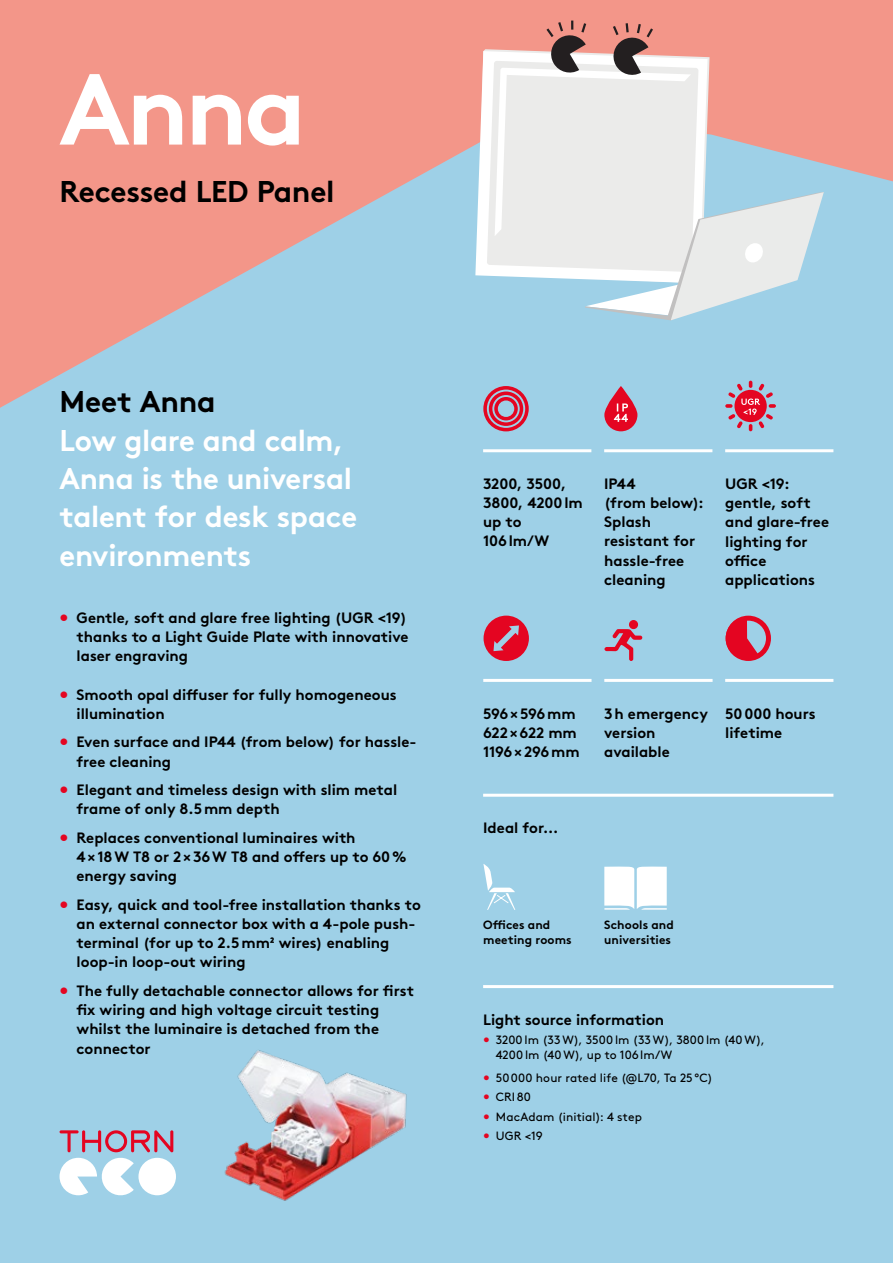
<style>
.page{position:relative;width:893px;height:1263px;background:#9ed0e7}
.page>*{position:absolute;margin:0;border:0;box-sizing:border-box;transform-origin:0 0}
.t1{font:700 100.65px "Brown";color:#fff}
.t2{font:700 30px/38.2px "Brown";letter-spacing:-.01em;color:#fff}
.t3{font:700 30px "Brown";letter-spacing:-.005em;color:#000}
.t4{font:700 15px/19.2px "Brown";color:#000}
.t5{font:700 15px/19.2px "Brown";letter-spacing:-.025em;color:#000}
.t6{font:12px/14.9px "Brown";letter-spacing:.005em;color:#000}
.t7{font:700 12px/14.9px "Brown";letter-spacing:.01em;color:#000}
.s1{color:#e40521}
</style>
<div class="page">
<svg style="left:0;top:0;width:893px;height:408px;fill:#f39689"></svg>
<hr style="left:483px;top:985px;width:350px;height:3px;background:#fff">
<hr style="left:483px;top:794px;width:350px;height:3px;background:#fff">
<svg style="left:725px;top:381px;width:51px;height:50px"></svg>
<svg style="left:483px;top:386px;width:46px;height:45px"></svg>
<svg style="left:483px;top:616px;width:46px;height:45px"></svg>
<svg style="left:604px;top:629px;width:38px;height:32px"></svg>
<div style="left:629px;top:620px;width:9px;height:9px;background:#e40521;border-radius:50%"></div>
<svg style="left:726px;top:617px;width:33px;height:43px"></svg>
<div style="left:726px;top:616px;width:45px;height:45px;border:5px solid #e40521;border-radius:50%"></div>
<svg style="left:483px;top:864px;width:32px;height:46px"></svg>
<svg style="left:604px;top:866px;width:63px;height:44px"></svg>
<hr style="left:725px;top:449px;width:108px;height:3px;background:#fff">
<hr style="left:725px;top:679px;width:108px;height:3px;background:#fff">
<hr style="left:604px;top:679px;width:109px;height:3px;background:#fff">
<hr style="left:483px;top:449px;width:108px;height:3px;background:#fff">
<hr style="left:483px;top:679px;width:108px;height:3px;background:#fff">
<hr style="left:604px;top:449px;width:108px;height:3px;background:#fff">
<svg style="left:604px;top:386px;width:33px;height:45px"></svg>
<svg style="left:614px;top:403px;width:14px;height:19px"></svg>
<img style="left:224px;top:1050px;width:183px;height:151px">
<svg style="left:475px;top:51px;width:12px;height:232px;fill:#fff"></svg>
<svg style="left:487px;top:21px;width:337px;height:299px"></svg>
<div style="left:138px;top:1158px;width:38px;height:37px;background:#fff;border-radius:50%"></div>
<svg style="left:60px;top:1130px;width:113px;height:65px"></svg>
<h1 class="t1" style="left:60px;top:28px;width:248px">Anna</h1>
<h2 class="t3" style="left:60px;top:167px;width:277px">Recessed LED Panel</h2>
<h2 class="t3" style="left:60px;top:378px;width:158px">Meet Anna</h2>
<h2 class="t2" style="left:60px;top:418px;width:299px">Low glare and calm,<br>Anna is the universal talent for desk space environments</h2>
<p class="t4" style="left:77px;top:606px;width:333px;text-align:justify;text-indent:-17px"><span class="s1">•</span> Gentle, soft and glare free lighting (UGR &lt;19) thanks to a Light Guide Plate with innovative laser engraving</p>
<p class="t4" style="left:77px;top:683px;width:322px;text-indent:-17px"><span class="s1">•</span> Smooth opal diffuser for fully homogeneous illumination</p>
<p class="t4" style="left:77px;top:731px;width:342px;text-indent:-17px"><span class="s1">•</span> Even surface and IP44 (from below) for hassle&shy;free cleaning</p>
<p class="t4" style="left:77px;top:779px;width:322px;text-indent:-17px"><span class="s1">•</span> Elegant and timeless design with slim metal frame of only 8.5mm depth</p>
<p class="t4" style="left:77px;top:827px;width:332px;text-indent:-17px"><span class="s1">•</span> Replaces conventional luminaires with<br>4×18W T8 or 2×36W T8 and offers up to 60% energy saving</p>
<p class="t4" style="left:77px;top:894px;width:346px;text-indent:-17px"><span class="s1">•</span> Easy, quick and tool-free installation thanks to an external connector box with a 4-pole push&shy;terminal (for up to 2.5mm² wires) enabling loop-in loop-out wiring</p>
<p class="t4" style="left:77px;top:980px;width:339px;text-indent:-17px"><span class="s1">•</span> The fully detachable connector allows for first fix wiring and high voltage circuit testing whilst the luminaire is detached from the connector</p>
<p class="t4" style="left:483px;top:473px;width:101px">3200, 3500,<br>3800, 4200lm up to<br>106lm/W</p>
<p class="t4" style="left:604px;top:473px;width:101px">IP44<br>(from below):<br>Splash resistant for hassle-free cleaning</p>
<p class="t4" style="left:725px;top:473px;width:105px">UGR &lt;19: gentle, soft and glare-free lighting for office applications</p>
<p class="t5" style="left:483px;top:702px;width:98px">596×596mm<br>622×622 mm<br>1196×296mm</p>
<p class="t4" style="left:604px;top:702px;width:105px">3h emergency version available</p>
<p class="t4" style="left:725px;top:702px;width:92px">50000 hours lifetime</p>
<p class="t4" style="left:483px;top:817px;width:77px">Ideal for...</p>
<p class="t7" style="left:483px;top:916px;width:90px">Offices and meeting rooms</p>
<p class="t7" style="left:604px;top:916px;width:71px">Schools and universities</p>
<p class="t4" style="left:483px;top:1008px;width:183px">Light source information</p>
<p class="t6" style="left:496px;top:1031px;width:270px;text-indent:-13px"><span class="s1">•</span> 3200 lm (33W), 3500 lm (33W), 3800 lm (40W),<br>4200 lm (40W), up to 106lm/W</p>
<p class="t6" style="left:483px;top:1070px;width:231px"><span class="s1">•</span> 50000 hour rated life (@L70, Ta 25°C)</p>
<p class="t6" style="left:483px;top:1089px;width:49px"><span class="s1">•</span> CRI80</p>
<p class="t6" style="left:483px;top:1108px;width:160px"><span class="s1">•</span> MacAdam (initial): 4 step</p>
<p class="t6" style="left:483px;top:1127px;width:61px"><span class="s1">•</span> UGR &lt;19</p>
</div>
